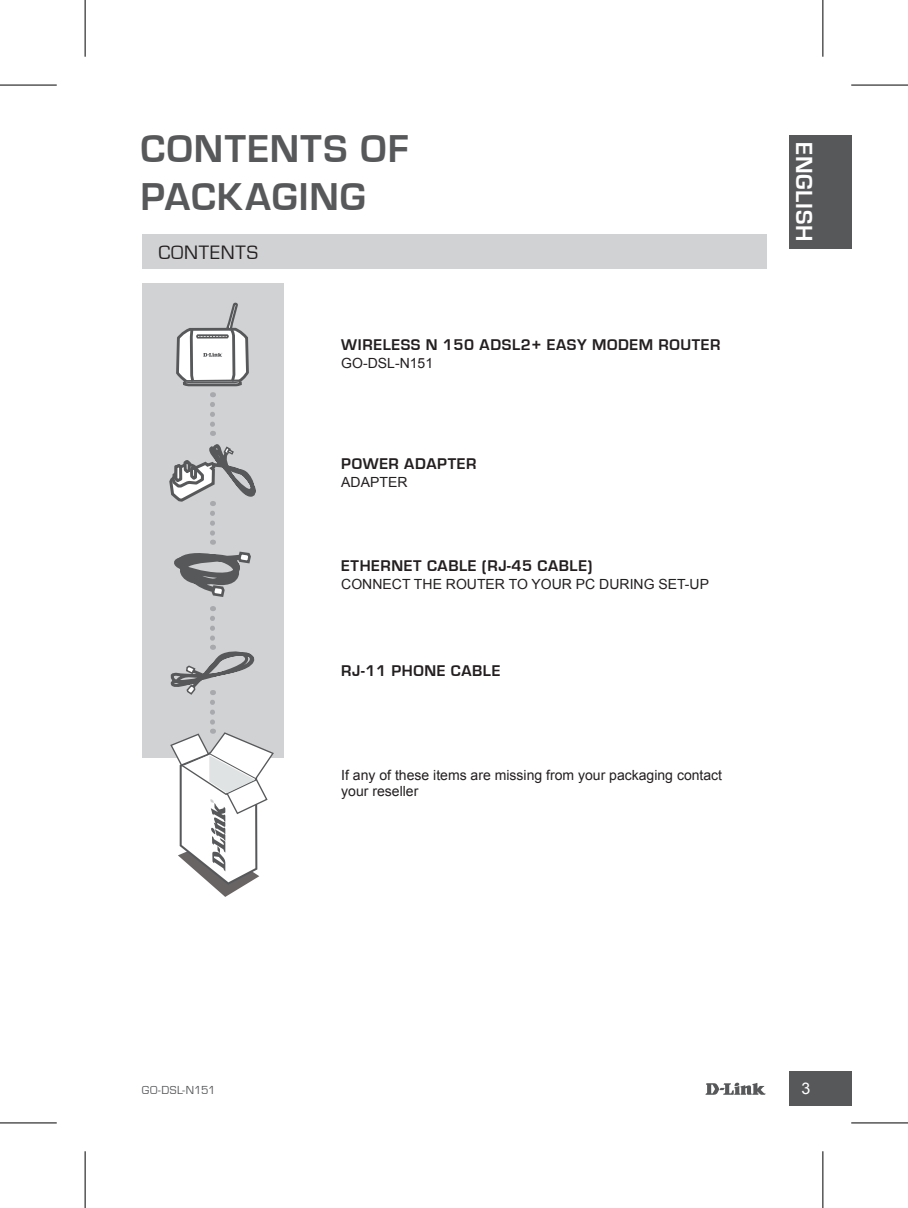
<style>
.page{position:relative;width:908px;height:1208px;background:#fff}
.page>*{position:absolute;margin:0;border:0;box-sizing:border-box;transform-origin:0 0}
.t1{font:700 40px/48px "Eurostile";letter-spacing:.03em;color:#57585a}
.t2{font:700 24px "Eurostile";letter-spacing:.025em;color:#fff}
.t3{font:20px "Eurostile";letter-spacing:.04em;color:#231f20}
.t4{font:700 16px "Eurostile";letter-spacing:.04em;color:#231f20}
.t5{font:16px "Arial";color:#fff}
.t6{font:14px/16.8px "Arial";color:#231f20}
.t7{font:12px "Eurostile";letter-spacing:.025em;color:#57585a}
</style>
<div class="page">
<svg style="left:705px;top:1082px;width:60px;height:12px"></svg>
<div style="left:788px;top:1071px;width:62px;height:35px;background:#57585a"></div>
<div style="left:788px;top:135px;width:62px;height:113px;background:#57585a"></div>
<div style="left:142px;top:234px;width:623px;height:34px;background:#d1d2d4"></div>
<div style="left:142px;top:283px;width:141px;height:474px;background:#d1d2d4"></div>
<svg style="left:166px;top:302px;width:108px;height:595px"></svg>
<hr style="left:0;top:85px;width:57px;height:1px;background:#000">
<hr style="left:850px;top:85px;width:57px;height:1px;background:#000">
<hr style="left:0;top:1122px;width:57px;height:1px;background:#000">
<hr style="left:850px;top:1122px;width:57px;height:1px;background:#000">
<hr style="left:85px;top:0;width:1px;height:57px;background:#000">
<hr style="left:85px;top:1151px;width:1px;height:57px;background:#000">
<hr style="left:822px;top:0;width:1px;height:57px;background:#000">
<hr style="left:822px;top:1151px;width:1px;height:57px;background:#000">
<h1 class="t1" style="left:140px;top:125px;width:269px">CONTENTS OF<br>PACKAGING</h1>
<h3 class="t3" style="left:158px;top:241px;width:101px">CONTENTS</h3>
<p class="t4" style="left:341px;top:336px;width:380px">WIRELESS N 150 ADSL2+ EASY MODEM ROUTER</p>
<p class="t6" style="left:341px;top:355px;width:93px">GO-DSL-N151</p>
<p class="t4" style="left:341px;top:455px;width:136px">POWER ADAPTER</p>
<p class="t6" style="left:341px;top:474px;width:68px">ADAPTER</p>
<p class="t4" style="left:341px;top:557px;width:253px">ETHERNET CABLE (RJ-45 CABLE)</p>
<p class="t6" style="left:341px;top:576px;width:369px">CONNECT THE ROUTER TO YOUR PC DURING SET-UP</p>
<p class="t4" style="left:341px;top:661px;width:160px">RJ-11 PHONE CABLE</p>
<p class="t6" style="left:341px;top:766px;width:382px">If any of these items are missing from your packaging contact your reseller</p>
<h2 class="t2" style="left:816px;top:142px;width:100px;rotate:90deg">ENGLISH</h2>
<p class="t7" style="left:142px;top:1084px;width:75px">GO-DSL-N151</p>
<p class="t5" style="left:801px;top:1078px;width:10px">3</p>
</div>
